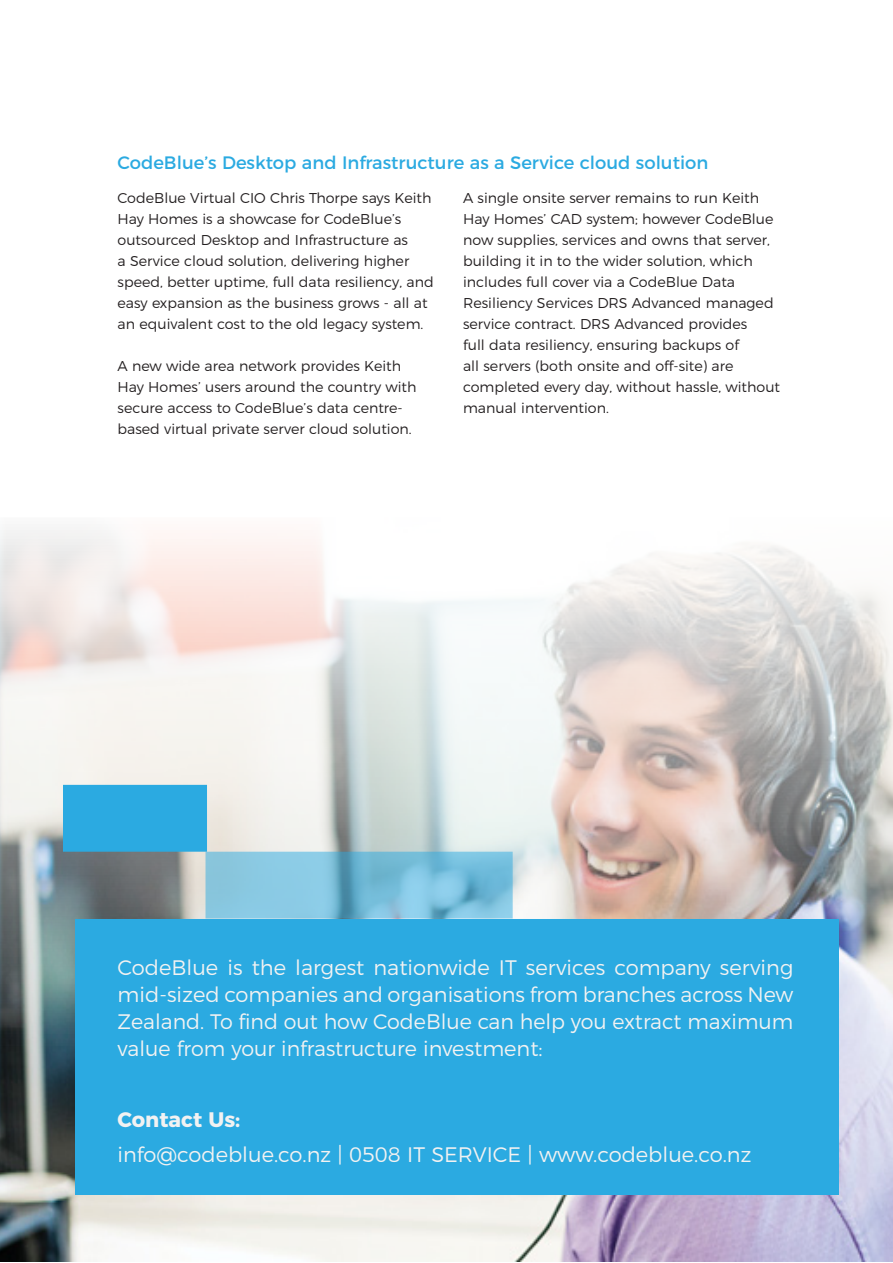
<style>
.page{position:relative;width:893px;height:1263px;background:#fff}
.page>*{position:absolute;margin:0;border:0;box-sizing:border-box;transform-origin:0 0}
.t1{font:300 21px/27px "Montserrat";color:#f2f2f2;text-align:justify}
.t2{font:700 21px "Montserrat";color:#f2f2f2}
.t3{font:18px "Montserrat";color:#2baae1}
.t4{font:300 14.25px/21px "Montserrat";color:#231f20}
</style>
<div class="page">
<img style="left:0;top:530px;width:893px;height:731px">
<div style="left:75px;top:918px;width:764px;height:276px;background:#2baae1"></div>
<svg style="left:206px;top:852px;width:307px;height:66px;background:#7dc0db"></svg>
<div style="left:63px;top:785px;width:144px;height:67px;background:#2baae1;border:2px solid #2baae1"></div>
<p class="t3" style="left:118px;top:148px;width:592px">CodeBlue’s Desktop and Infrastructure as a Service cloud solution</p>
<p class="t4" style="left:118px;top:186px;width:318px">CodeBlue Virtual CIO Chris Thorpe says Keith Hay Homes is a showcase for CodeBlue’s outsourced Desktop and Infrastructure as<br>a Service cloud solution, delivering higher speed, better uptime, full data resiliency, and easy expansion as the business grows - all at an equivalent cost to the old legacy system.</p>
<p class="t4" style="left:118px;top:354px;width:300px">A new wide area network provides Keith Hay Homes’ users around the country with secure access to CodeBlue’s data centre&shy;based virtual private server cloud solution.</p>
<p class="t4" style="left:463px;top:186px;width:319px">A single onsite server remains to run Keith Hay Homes’ CAD system; however CodeBlue now supplies, services and owns that server, building it in to the wider solution, which includes full cover via a CodeBlue Data Resiliency Services DRS Advanced managed service contract. DRS Advanced provides<br>full data resiliency, ensuring backups of<br>all servers (both onsite and off-site) are completed every day, without hassle, without manual intervention.</p>
<p class="t1" style="left:118px;top:952px;width:677px">CodeBlue is the largest nationwide IT services company serving mid-sized companies and organisations from branches across New Zealand. To find out how CodeBlue can help you extract maximum value from your infrastructure investment:</p>
<p class="t2" style="left:118px;top:1102px;width:124px">Contact Us:</p>
<p class="t1" style="left:118px;top:1139px;width:635px">info@codeblue.co.nz | 0508 IT SERVICE | www.codeblue.co.nz</p>
</div>
